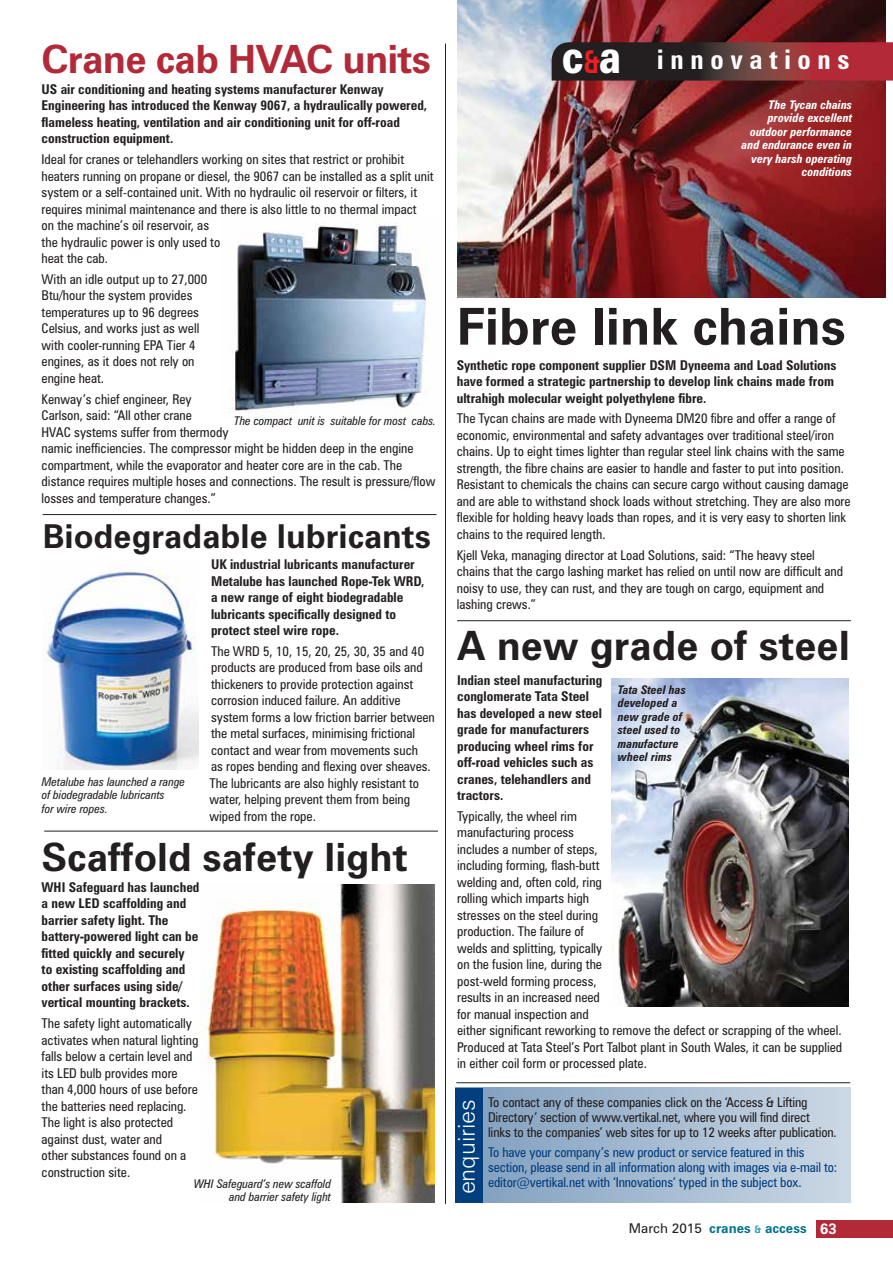
<style>
.page{position:relative;width:893px;height:1263px;background:#fff}
.page>*{position:absolute;margin:0;border:0;box-sizing:border-box;transform-origin:0 0}
.t1{font:700 51px "Zurich BT";color:#231f20}
.t2{font:700 40.5px "Zurich BT";color:#231f20}
.t3{font:700 39px "Zurich BT";color:#231f20}
.t4{font:700 39px "Zurich BT";letter-spacing:-.02em;color:#b22a37}
.t5{font:700 33px "Zurich BT";color:#231f20}
.t6{font:700 condensed 27px "Zurich BT";letter-spacing:.25em;color:#fff}
.t7{font:300 23.1px "Zurich BT";color:#fff}
.t8{font:condensed 13.5px/16.5px "Zurich BT";color:#231f20}
.t9{font:700 condensed 13.5px/16.5px "Zurich BT";color:#231f20}
.t10{font:condensed 13.5px/15px "Zurich BT";letter-spacing:-.01em;color:#003e7e}
.t11{font:700 13.5px "Zurich BT";color:#00728f}
.t12{font:italic condensed 12px/13.5px "Zurich BT";color:#231f20}
.t13{font:italic 700 condensed 12px/13.5px "Zurich BT";color:#fff;text-align:right}
.t14{font:italic 700 condensed 12px/13.5px "Zurich BT";color:#231f20}
.s1{font-weight:900;font-stretch:normal;font-size:45.9px}
.s2{font-stretch:normal;font-size:31.65px;color:#ed1d24}
.s3{font-weight:400;color:#231f20}
.s4{font-size:10.5px;color:#3c9db6}
.s5{font-size:15px;color:#fff}
</style>
<div class="page">
<img style="left:457px;top:0;width:428px;height:297px">
<div style="left:455px;top:1088px;width:395px;height:114px;background:linear-gradient(to right,#7e9dbe,#cbd8e5)"></div>
<div style="left:456px;top:1088px;width:27px;height:114px;background:#003e7e"></div>
<div style="left:816px;top:1221px;width:77px;height:17px;background:#b22a37"></div>
<svg style="left:552px;top:42px;width:341px;height:39px"></svg>
<hr style="left:43px;top:514px;width:393px;height:1px;background:#231f20">
<img style="left:229px;top:223px;width:198px;height:188px">
<hr style="left:457px;top:620px;width:394px;height:1px;background:#231f20">
<hr style="left:445px;top:44px;width:1px;height:1160px;background:#231f20">
<img style="left:43px;top:569px;width:155px;height:200px">
<hr style="left:456px;top:1082px;width:394px;height:1px;background:#231f20">
<hr style="left:44px;top:831px;width:394px;height:1px;background:#231f20">
<img style="left:201px;top:885px;width:233px;height:317px">
<img style="left:611px;top:678px;width:238px;height:328px">
<h3 class="t4" style="left:42px;top:35px;width:391px">Crane cab HVAC units</h3>
<h3 class="t6" style="left:562px;top:43px;width:289px"><span class="s1">c</span><span class="s2">&amp;</span><span class="s1">a</span> innovations</h3>
<p class="t9" style="left:42px;top:81px;width:387px">US air conditioning and heating systems manufacturer Kenway Engineering has introduced the Kenway 9067, a hydraulically powered, flameless heating, ventilation and air conditioning unit for off-road construction equipment.</p>
<p class="t8" style="left:42px;top:151px;width:394px">Ideal for cranes or telehandlers working on sites that restrict or prohibit heaters running on propane or diesel, the 9067 can be installed as a split unit system or a self-contained unit. With no hydraulic oil reservoir or filters, it requires minimal maintenance and there is also little to no thermal impact<br>on the machine’s oil reservoir, as<br>the hydraulic power is only used to<br>heat the cab.</p>
<p class="t8" style="left:42px;top:271px;width:167px">With an idle output up to 27,000<br>Btu/hour the system provides temperatures up to 96 degrees<br>Celsius, and works just as well with cooler-running EPA Tier 4 engines, as it does not rely on engine heat.</p>
<p class="t8" style="left:42px;top:390px;width:395px">Kenway’s chief engineer, Rey<br>Carlson, said: “All other crane<br>HVAC systems suffer from thermody<br>namic inefficiencies. The compressor might be hidden deep in the engine compartment, while the evaporator and heater core are in the cab. The distance requires multiple hoses and connections. The result is pressure/flow losses and temperature changes.”</p>
<p class="t13" style="left:741px;top:98px;width:112px">The Tycan chains provide excellent outdoor performance and endurance even in very harsh operating conditions</p>
<h1 class="t1" style="left:457px;top:295px;width:391px">Fibre link chains</h1>
<p class="t9" style="left:457px;top:356px;width:381px">Synthetic rope component supplier DSM Dyneema and Load Solutions have formed a strategic partnership to develop link chains made from ultrahigh molecular weight polyethylene fibre.</p>
<p class="t8" style="left:457px;top:410px;width:395px">The Tycan chains are made with Dyneema DM20 fibre and offer a range of economic, environmental and safety advantages over traditional steel/iron chains. Up to eight times lighter than regular steel link chains with the same strength, the fibre chains are easier to handle and faster to put into position.<br>Resistant to chemicals the chains can secure cargo without causing damage and are able to withstand shock loads without stretching. They are also more flexible for holding heavy loads than ropes, and it is very easy to shorten link chains to the required length.</p>
<p class="t8" style="left:457px;top:546px;width:388px">Kjell Veka, managing director at Load Solutions, said: “The heavy steel chains that the cargo lashing market has relied on until now are difficult and noisy to use, they can rust, and they are tough on cargo, equipment and lashing crews.”</p>
<p class="t12" style="left:234px;top:414px;width:204px">The compact unit is suitable for most cabs.</p>
<h3 class="t5" style="left:43px;top:516px;width:390px">Biodegradable lubricants</h3>
<p class="t9" style="left:211px;top:556px;width:215px">UK industrial lubricants manufacturer Metalube has launched Rope-Tek WRD, a new range of eight biodegradable lubricants specifically designed to protect steel wire rope.</p>
<p class="t8" style="left:209px;top:643px;width:227px">The WRD 5, 10, 15, 20, 25, 30, 35 and 40 products are produced from base oils and thickeners to provide protection against corrosion induced failure. An additive system forms a low friction barrier between the metal surfaces, minimising frictional contact and wear from movements such<br>as ropes bending and flexing over sheaves.<br>The lubricants are also highly resistant to water, helping prevent them from being wiped from the rope.</p>
<h2 class="t2" style="left:457px;top:620px;width:394px">A new grade of steel</h2>
<p class="t9" style="left:457px;top:671px;width:147px">Indian steel manufacturing conglomerate Tata Steel has developed a new steel grade for manufacturers producing wheel rims for off-road vehicles such as cranes, telehandlers and tractors.</p>
<p class="t8" style="left:457px;top:808px;width:387px">Typically, the wheel rim<br>manufacturing process<br>includes a number of steps,<br>including forming, flash-butt<br>welding and, often cold, ring<br>rolling which imparts high<br>stresses on the steel during<br>production. The failure of<br>welds and splitting, typically<br>on the fusion line, during the<br>post-weld forming process,<br>results in an increased need<br>for manual inspection and<br>either significant reworking to remove the defect or scrapping of the wheel.<br>Produced at Tata Steel’s Port Talbot plant in South Wales, it can be supplied in either coil form or processed plate.</p>
<p class="t14" style="left:618px;top:683px;width:70px">Tata Steel has developed a new grade of steel used to manufacture wheel rims</p>
<p class="t12" style="left:42px;top:775px;width:145px">Metalube has launched a range of biodegradable lubricants<br>for wire ropes.</p>
<h3 class="t3" style="left:42px;top:833px;width:368px">Scaffold safety light</h3>
<p class="t9" style="left:42px;top:879px;width:159px">WHI Safeguard has launched a new LED scaffolding and barrier safety light. The battery-powered light can be fitted quickly and securely<br>to existing scaffolding and other surfaces using side/ vertical mounting brackets.</p>
<p class="t8" style="left:42px;top:1015px;width:158px">The safety light automatically activates when natural lighting falls below a certain level and its LED bulb provides more than 4,000 hours of use before the batteries need replacing.<br>The light is also protected against dust, water and<br>other substances found on a construction site.</p>
<p class="t12" style="left:194px;top:1177px;width:139px;text-align:right">WHI Safeguard’s new scaffold and barrier safety light</p>
<h3 class="t7" style="left:452px;top:1194px;width:97px;rotate:-90deg">enquiries</h3>
<p class="t8" style="left:488px;top:1095px;width:350px;line-height:15px">To contact any of these companies click on the ‘Access &amp; Lifting<br>Directory’ section of www.vertikal.net, where you will find direct<br>links to the companies’ web sites for up to 12 weeks after publication.</p>
<p class="t10" style="left:488px;top:1144px;width:351px">To have your company’s new product or service featured in this section, please send in all information along with images via e-mail to: editor@vertikal.net with ‘Innovations’ typed in the subject box.</p>
<p class="t11" style="left:629px;top:1220px;width:209px"><span class="s3">March 2015</span> cranes <span class="s4">&amp;</span> access <span class="s5">63</span></p>
</div>
